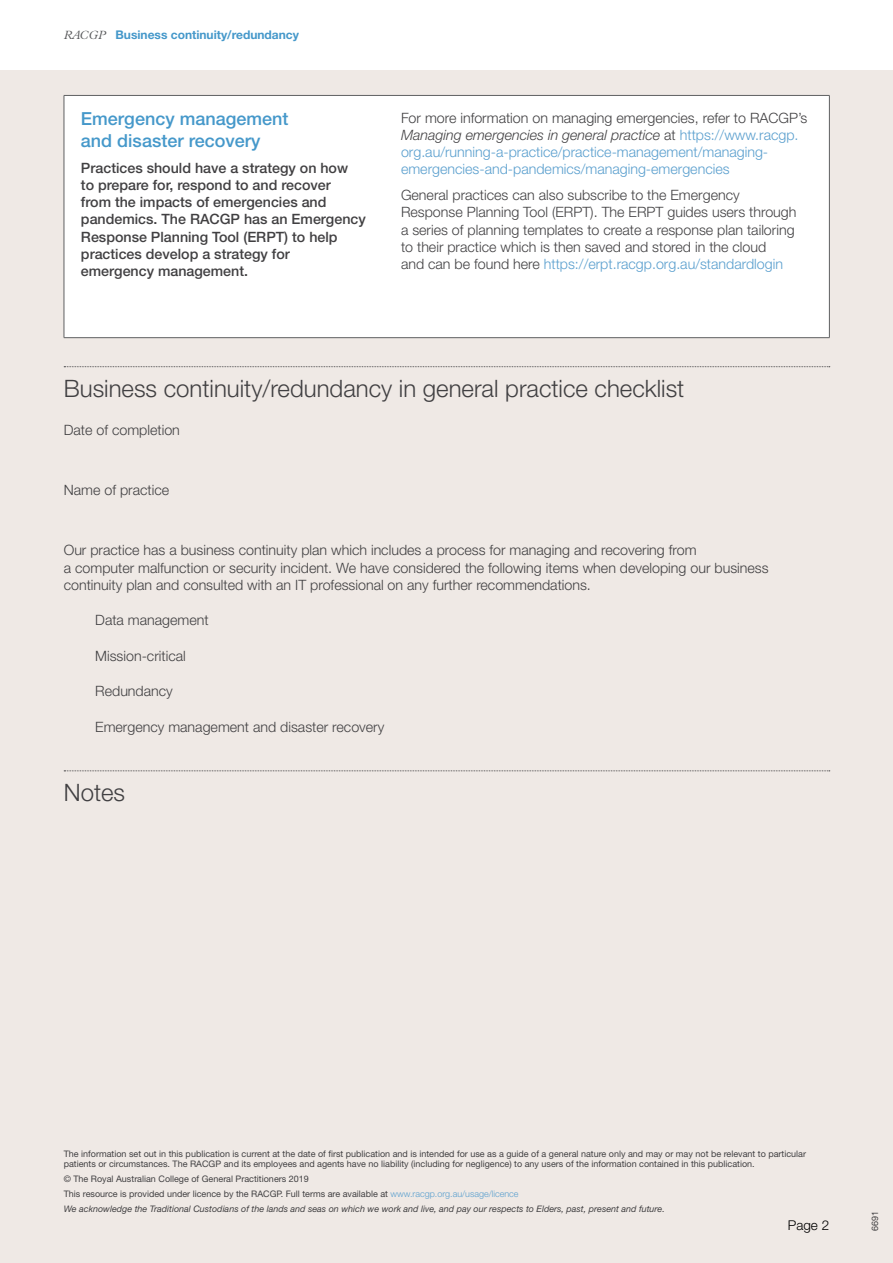
<style>
.page{position:relative;width:893px;height:1263px;background:#fff}
.page>*{position:absolute;margin:0;border:0;box-sizing:border-box;transform-origin:0 0}
.t1{font:300 24px "Helvetica Neue LT Std";color:#414042}
.t2{font:500 18px/21.6px "Helvetica Neue LT Std";color:#4598ca}
.t3{font:300 14.25px/17.2px "Helvetica Neue LT Std";color:#414042}
.t4{font:300 14.25px/17.2px "Helvetica Neue LT Std";color:#5a9fce}
.t5{font:500 14.25px/17.2px "Helvetica Neue LT Std";color:#414042}
.t6{font:300 13.5px "Helvetica Neue LT Std";color:#000}
.t7{font:700 12px "Helvetica Neue LT Std";color:#4598ca}
.t8{font:9px/10.5px "Helvetica Neue LT Std";color:#414042}
.t9{font:italic 9px/14.7px "Helvetica Neue LT Std";color:#414042}
.s1{font-family:"Plantin MT Std";font-weight:300;font-style:italic;color:#58595b}
.s2{color:#414042}
.s3{font-style:italic;color:#414042}
.s4{color:#5a9fce}
.s5{font-style:normal}
.s6{font-weight:300;font-style:normal;color:#5a9fce}
</style>
<div class="page">
<div style="left:0;top:70px;width:893px;height:1193px;background:#efe9e5"></div>
<svg style="left:64px;top:366px;width:766px;height:1px"></svg>
<svg style="left:64px;top:770px;width:766px;height:1px"></svg>
<div style="left:65px;top:96px;width:763px;height:241px;background:#fff"></div>
<hr style="left:64px;top:95px;width:320px;height:1px;background:#5f6062">
<hr style="left:384px;top:95px;width:446px;height:1px;background:#5f6062">
<hr style="left:64px;top:96px;width:1px;height:241px;background:#5f6062">
<hr style="left:829px;top:96px;width:1px;height:241px;background:#5f6062">
<hr style="left:64px;top:337px;width:320px;height:1px;background:#5f6062">
<hr style="left:384px;top:337px;width:446px;height:1px;background:#5f6062">
<p class="t7" style="left:64px;top:28px;width:237px"><span class="s1">RACGP</span> Business continuity/redundancy</p>
<p class="t2" style="left:81px;top:108px;width:209px">Emergency management and disaster recovery</p>
<p class="t5" style="left:81px;top:159px;width:286px">Practices should have a strategy on how<br>to prepare for, respond to and recover<br>from the impacts of emergencies and pandemics. The RACGP has an Emergency Response Planning Tool (ERPT) to help practices develop a strategy for emergency management.</p>
<p class="t4" style="left:401px;top:109px;width:408px"><span class="s2">For more information on managing emergencies, refer to RACGP’s </span><span class="s3">Managing emergencies in general practice</span> <span class="s2">at</span> https://www.racgp. org.au/running-a-practice/practice-management/managing&shy;emergencies-and-pandemics/managing-emergencies</p>
<p class="t3" style="left:401px;top:186px;width:397px">General practices can also subscribe to the Emergency Response Planning Tool (ERPT). The ERPT guides users through a series of planning templates to create a response plan tailoring to their practice which is then saved and stored in the cloud<br>and can be found here <span class="s4">https://erpt.racgp.org.au/standardlogin</span></p>
<h1 class="t1" style="left:64px;top:374px;width:622px">Business continuity/redundancy in general practice checklist</h1>
<p class="t3" style="left:64px;top:421px;width:118px">Date of completion</p>
<p class="t3" style="left:64px;top:481px;width:107px">Name of practice</p>
<p class="t3" style="left:64px;top:541px;width:706px">Our practice has a business continuity plan which includes a process for managing and recovering from<br>a computer malfunction or security incident. We have considered the following items when developing our business continuity plan and consulted with an IT professional on any further recommendations.</p>
<p class="t3" style="left:95px;top:611px;width:115px">Data management</p>
<p class="t3" style="left:95px;top:647px;width:92px">Mission-critical</p>
<p class="t3" style="left:95px;top:682px;width:79px">Redundancy</p>
<p class="t3" style="left:95px;top:718px;width:291px">Emergency management and disaster recovery</p>
<h1 class="t1" style="left:64px;top:778px;width:63px">Notes</h1>
<p class="t8" style="left:64px;top:1148px;width:744px">The information set out in this publication is current at the date of first publication and is intended for use as a guide of a general nature only and may or may not be relevant to particular patients or circumstances. The RACGP and its employees and agents have no liability (including for negligence) to any users of the information contained in this publication.</p>
<p class="t9" style="left:64px;top:1171px;width:603px"><span class="s5">© The Royal Australian College of General Practitioners 2019<br>This resource is provided under licence by the RACGP. Full terms are available at</span> <span class="s6">www.racgp.org.au/usage/licence<br></span>We acknowledge the Traditional Custodians of the lands and seas on which we work and live, and pay our respects to Elders, past, present and future.</p>
<p class="t6" style="left:788px;top:1217px;width:43px">Page 2</p>
<p class="t8" style="left:870px;top:1231px;width:22px;rotate:-90deg">6691</p>
</div>
